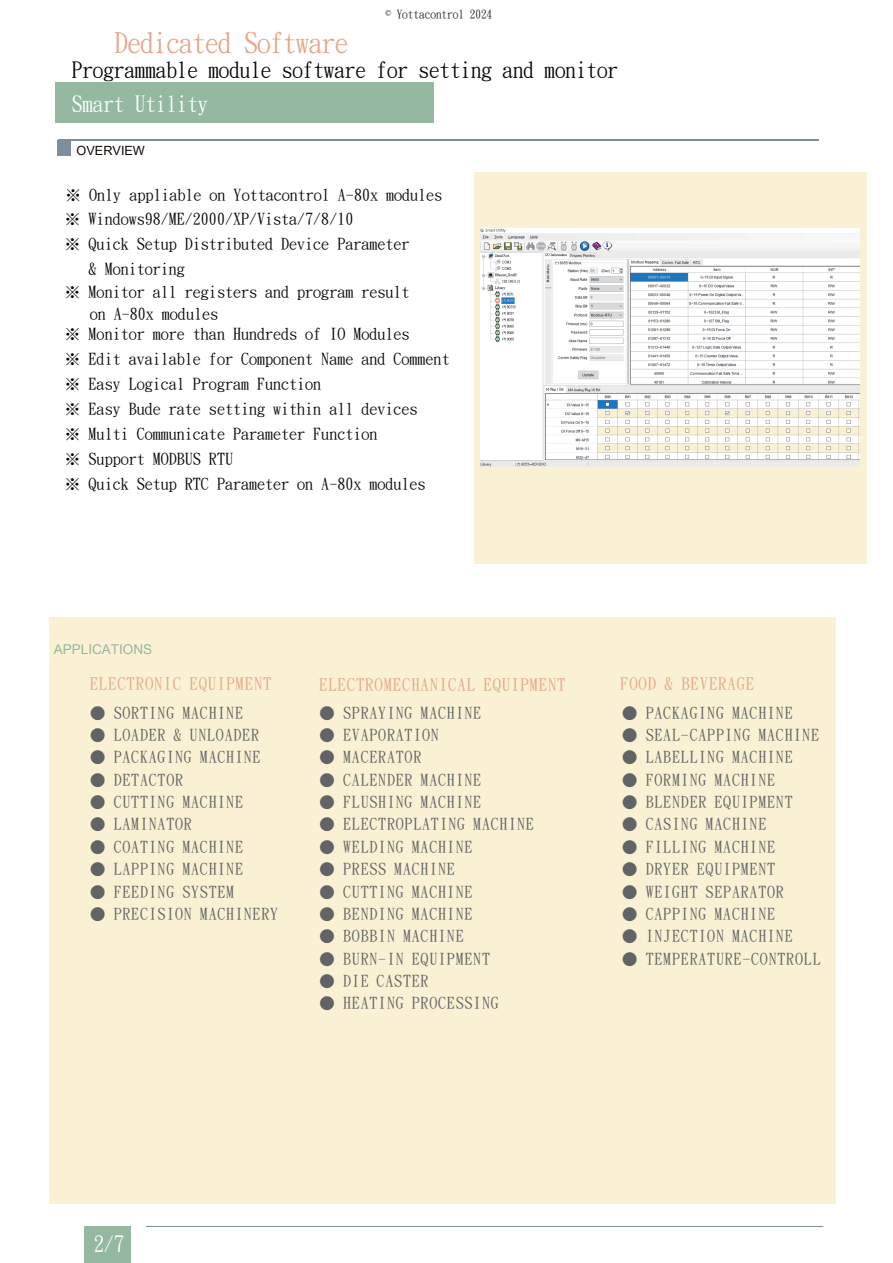
<style>
.page{position:relative;width:893px;height:1263px;background:#fff}
.page>*{position:absolute;margin:0;border:0;box-sizing:border-box;transform-origin:0 0}
.t1{font:28.65px "DF Kai Shu SB Estd BF";letter-spacing:-.02em;color:#e6a689;scale:.94 1}
.t2{font:22.2px "DF Kai Shu SB Estd BF";color:#050404;scale:.94 1}
.t3{font:22.2px "DF Kai Shu SB Estd BF";color:#fff;scale:.94 1}
.t4{font:16.8px "DF Kai Shu SB Estd BF";letter-spacing:.05em;color:#e6a689}
.t5{font:16.05px/24.9px "DF Kai Shu SB Estd BF";color:#030303}
.t6{font:15.9px "DF Kai Shu SB Estd BF";letter-spacing:.05em;color:#616365}
.t7{font:13.5px "Arial Unicode MS";color:#94b8a0}
.t8{font:12.75px "Arial Unicode MS";color:#110503}
.t9{font:11.85px "DF Kai Shu SB Estd BF";color:#221f21;scale:.94 1}
</style>
<div class="page">
<div style="left:49px;top:617px;width:787px;height:586px;background:#faf1d4"></div>
<hr style="left:58px;top:139px;width:760px;height:1px;background:#7d8d9d">
<div style="left:58px;top:140px;width:13px;height:15px;background:#7d8d9d"></div>
<div style="left:474px;top:172px;width:392px;height:391px;background:#faf1d4"></div>
<img style="left:481px;top:229px;width:378px;height:237px">
<hr style="left:146px;top:1226px;width:677px;height:1px;background:#7c8e9e">
<div style="left:85px;top:1227px;width:46px;height:36px;background:#94b8a0"></div>
<div style="left:55px;top:82px;width:378px;height:41px;background:#94b8a0"></div>
<p class="t9" style="left:385px;top:9px;width:115px">© Yottacontrol 2024</p>
<h1 class="t1" style="left:115px;top:29px;width:250px">Dedicated Software</h1>
<h2 class="t2" style="left:72px;top:59px;width:582px">Programmable module software for setting and monitor</h2>
<h2 class="t3" style="left:72px;top:93px;width:147px">Smart Utility</h2>
<p class="t8" style="left:77px;top:141px;width:70px">OVERVIEW</p>
<p class="t5" style="left:65px;top:183px;width:379px">※ Only appliable on Yottacontrol A-80x modules</p>
<p class="t5" style="left:65px;top:207px;width:290px">※ Windows98/ME/2000/XP/Vista/7/8/10</p>
<p class="t5" style="left:65px;top:232px;width:346px">※ Quick Setup Distributed Device Parameter</p>
<p class="t5" style="left:89px;top:257px;width:98px">&amp; Monitoring</p>
<p class="t5" style="left:65px;top:280px;width:346px">※ Monitor all registers and program result</p>
<p class="t5" style="left:90px;top:302px;width:130px">on A-80x modules</p>
<p class="t5" style="left:65px;top:322px;width:346px">※ Monitor more than Hundreds of IO Modules</p>
<p class="t5" style="left:65px;top:347px;width:387px">※ Edit available for Component Name and Comment ※ Easy Logical Program Function<br>※ Easy Bude rate setting within all devices<br>※ Multi Communicate Parameter Function<br>※ Support MODBUS RTU<br>※ Quick Setup RTC Parameter on A-80x modules</p>
<p class="t7" style="left:54px;top:640px;width:100px">APPLICATIONS</p>
<p class="t4" style="left:90px;top:676px;width:183px">ELECTRONIC EQUIPMENT</p>
<p class="t6" style="left:90px;top:705px;width:155px">● SORTING MACHINE</p>
<p class="t6" style="left:90px;top:727px;width:171px">● LOADER &amp; UNLOADER</p>
<p class="t6" style="left:90px;top:750px;width:172px">● PACKAGING MACHINE</p>
<p class="t6" style="left:90px;top:772px;width:95px">● DETACTOR</p>
<p class="t6" style="left:90px;top:794px;width:155px">● CUTTING MACHINE</p>
<p class="t6" style="left:90px;top:817px;width:104px">● LAMINATOR</p>
<p class="t6" style="left:90px;top:839px;width:155px">● COATING MACHINE</p>
<p class="t6" style="left:90px;top:861px;width:155px">● LAPPING MACHINE</p>
<p class="t6" style="left:90px;top:884px;width:146px">● FEEDING SYSTEM</p>
<p class="t6" style="left:90px;top:906px;width:190px">● PRECISION MACHINERY</p>
<p class="t4" style="left:319px;top:677px;width:248px">ELECTROMECHANICAL EQUIPMENT</p>
<p class="t6" style="left:319px;top:705px;width:164px">● SPRAYING MACHINE</p>
<p class="t6" style="left:319px;top:727px;width:121px">● EVAPORATION</p>
<p class="t6" style="left:319px;top:750px;width:104px">● MACERATOR</p>
<p class="t6" style="left:319px;top:772px;width:164px">● CALENDER MACHINE</p>
<p class="t6" style="left:319px;top:794px;width:164px">● FLUSHING MACHINE</p>
<p class="t6" style="left:319px;top:817px;width:216px">● ELECTROPLATING MACHINE</p>
<p class="t6" style="left:319px;top:839px;width:155px">● WELDING MACHINE</p>
<p class="t6" style="left:319px;top:861px;width:137px">● PRESS MACHINE</p>
<p class="t6" style="left:319px;top:884px;width:155px">● CUTTING MACHINE</p>
<p class="t6" style="left:319px;top:906px;width:155px">● BENDING MACHINE</p>
<p class="t6" style="left:319px;top:928px;width:146px">● BOBBIN MACHINE</p>
<p class="t6" style="left:319px;top:951px;width:172px">● BURN-IN EQUIPMENT</p>
<p class="t6" style="left:319px;top:973px;width:111px">● DIE CASTER</p>
<p class="t6" style="left:319px;top:995px;width:181px">● HEATING PROCESSING</p>
<p class="t4" style="left:620px;top:676px;width:136px">FOOD &amp; BEVERAGE</p>
<p class="t6" style="left:622px;top:705px;width:172px">● PACKAGING MACHINE</p>
<p class="t6" style="left:622px;top:727px;width:199px">● SEAL-CAPPING MACHINE</p>
<p class="t6" style="left:622px;top:750px;width:172px">● LABELLING MACHINE</p>
<p class="t6" style="left:622px;top:772px;width:155px">● FORMING MACHINE</p>
<p class="t6" style="left:622px;top:794px;width:172px">● BLENDER EQUIPMENT</p>
<p class="t6" style="left:622px;top:817px;width:146px">● CASING MACHINE</p>
<p class="t6" style="left:622px;top:839px;width:155px">● FILLING MACHINE</p>
<p class="t6" style="left:622px;top:861px;width:155px">● DRYER EQUIPMENT</p>
<p class="t6" style="left:622px;top:884px;width:164px">● WEIGHT SEPARATOR</p>
<p class="t6" style="left:622px;top:906px;width:155px">● CAPPING MACHINE</p>
<p class="t6" style="left:622px;top:928px;width:172px">● INJECTION MACHINE</p>
<p class="t6" style="left:622px;top:951px;width:200px">● TEMPERATURE-CONTROLL</p>
<h2 class="t3" style="left:94px;top:1234px;width:34px">2/7</h2>
</div>
